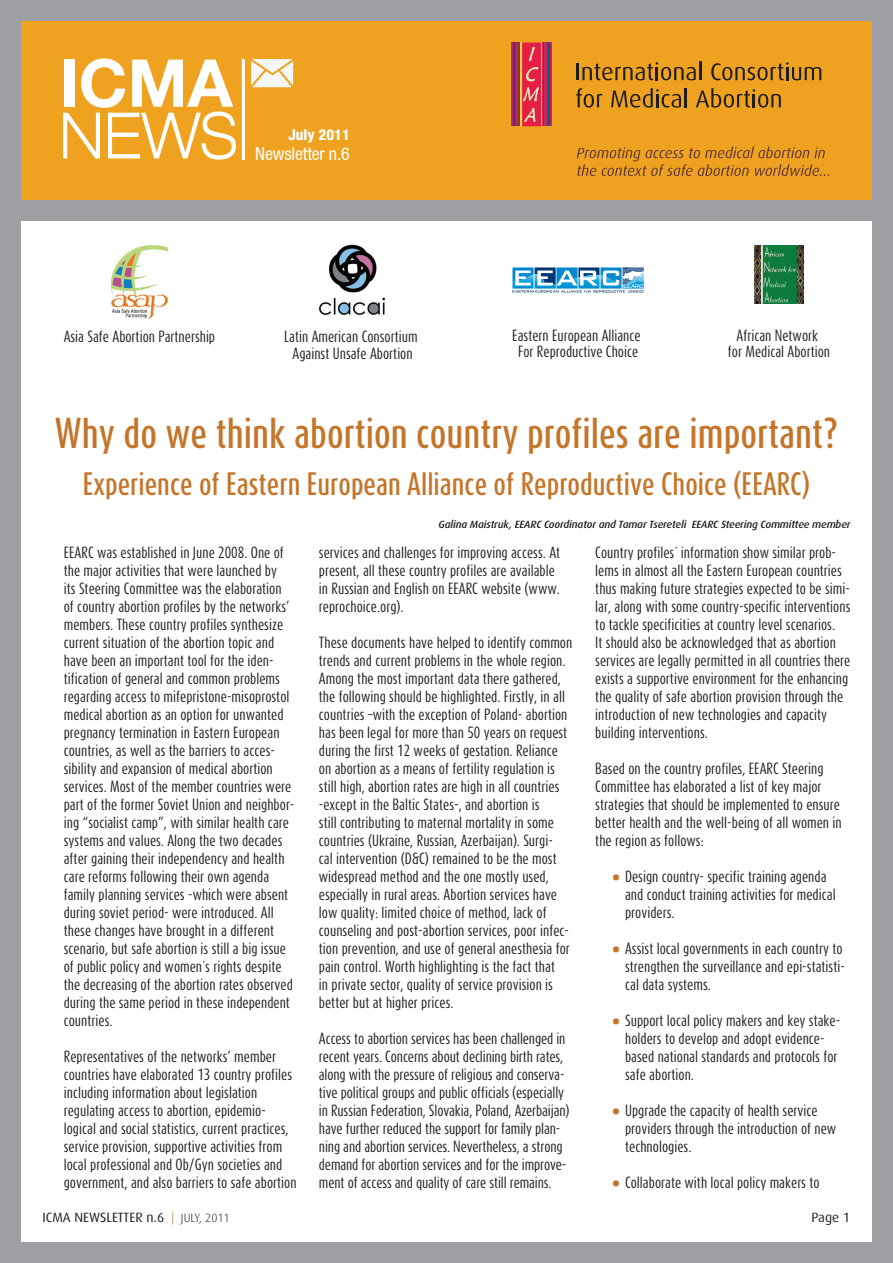
<style>
.page{position:relative;width:893px;height:1263px;background:#9d9fa2}
.page>*{position:absolute;margin:0;border:0;box-sizing:border-box;transform-origin:0 0}
.t1{font:700 66px "Helvetica 75";color:#fff}
.t2{font:300 expanded 64.2px "Helvetica 43";color:#fff;scale:.87 1}
.t3{font:500 36px "Dax Compact";color:#c47529}
.t4{font:500 27px "Dax Compact";color:#c47529}
.t5{font:condensed 18px "Helvetica 57";letter-spacing:-.01em;color:#fff}
.t6{font:800 condensed 15px "Helvetica 87";color:#fff}
.bullets{font:13.5px/18px "Dax Compact";color:#231f20}
.Paragraph_Style_1{font:13.5px "Dax";color:#231f20}
.Title_2{font:italic 500 10.5px "Dax";letter-spacing:-.01em;color:#231f20}
.s1{font-family:"Dax Wide";font-weight:900;color:#c47529}
.s2{font-weight:300;font-size:12px;color:#cb6627}
.s3{font-weight:300;font-size:12px}
</style>
<div class="page">
<div style="left:21px;top:221px;width:851px;height:1021px;background:#fff"></div>
<div style="left:21px;top:21px;width:851px;height:179px;background:#eea21f"></div>
<hr style="left:684px;top:88px;width:3px;height:19px;background:#201d1e">
<svg style="left:711px;top:62px;width:110px;height:18px"></svg>
<svg style="left:696px;top:88px;width:85px;height:20px"></svg>
<svg style="left:611px;top:88px;width:70px;height:20px"></svg>
<hr style="left:576px;top:64px;width:3px;height:16px;background:#201d1e">
<svg style="left:582px;top:61px;width:119px;height:19px"></svg>
<svg style="left:576px;top:88px;width:27px;height:20px"></svg>
<hr style="left:541px;top:43px;width:2px;height:83px;background:#fecd33">
<hr style="left:543px;top:43px;width:2px;height:83px;background:#793846">
<hr style="left:543px;top:43px;width:1px;height:83px;background:#e71e44">
<hr style="left:545px;top:43px;width:2px;height:83px;background:#be2961">
<hr style="left:547px;top:43px;width:2px;height:83px;background:#354c7f">
<hr style="left:549px;top:43px;width:1px;height:83px;background:#722773">
<hr style="left:550px;top:43px;width:2px;height:83px;background:#b52a67">
<hr style="left:511px;top:43px;width:2px;height:83px;background:#b52a67">
<hr style="left:513px;top:43px;width:2px;height:83px;background:#722773">
<hr style="left:515px;top:43px;width:1px;height:83px;background:#354c7f">
<hr style="left:516px;top:43px;width:2px;height:83px;background:#be2961">
<hr style="left:518px;top:43px;width:2px;height:83px;background:#793846">
<hr style="left:520px;top:43px;width:2px;height:83px;background:#fecd33">
<svg style="left:522px;top:43px;width:19px;height:83px;background:#e53b55"></svg>
<svg style="left:577px;top:146px;width:252px;height:30px"></svg>
<svg style="left:512px;top:267px;width:132px;height:26px"></svg>
<img style="left:110px;top:245px;width:59px;height:74px">
<img style="left:319px;top:244px;width:66px;height:71px">
<img style="left:754px;top:246px;width:50px;height:57px">
<hr style="left:242px;top:59px;width:3px;height:101px;background:#fff">
<svg style="left:251px;top:59px;width:42px;height:28px"></svg>
<h1 class="t1" style="left:59px;top:42px;width:175px">ICMA</h1>
<h2 class="t2" style="left:59px;top:97px;width:206px">NEWS</h2>
<p class="t6" style="left:288px;top:125px;width:63px">July 2011</p>
<p class="t5" style="left:255px;top:143px;width:96px">Newsletter n.6</p>
<p class="bullets" style="left:64px;top:327px;width:153px">Asia Safe Abortion Partnership</p>
<p class="bullets" style="left:284px;top:329px;width:135px;line-height:16.2px;text-align:center">Latin American Consortium<br>Against Unsafe Abortion</p>
<p class="bullets" style="left:512px;top:327px;width:130px;line-height:16.2px;text-align:center">Eastern European Alliance<br>For Reproductive Choice</p>
<p class="bullets" style="left:728px;top:327px;width:104px;line-height:16.2px;text-align:center">African Network<br>for Medical Abortion</p>
<p class="t3" style="left:55px;top:410px;width:784px">Why do we think abortion country profiles are important?</p>
<p class="t4" style="left:83px;top:467px;width:729px">Experience of Eastern European Alliance of Reproductive Choice (EEARC)</p>
<p class="Title_2" style="left:438px;top:519px;width:413px">Galina Maistruk, EEARC Coordinator and Tamar Tsereteli EEARC Steering Committee member</p>
<p class="bullets" style="left:64px;top:543px;width:232px">EEARC was established in June 2008. One of the major activities that were launched by<br>its Steering Committee was the elaboration of country abortion profiles by the networks’ members. These country profiles synthesize current situation of the abortion topic and have been an important tool for the iden&shy;tification of general and common problems regarding access to mifepristone-misoprostol medical abortion as an option for unwanted pregnancy termination in Eastern European countries, as well as the barriers to acces&shy;sibility and expansion of medical abortion services. Most of the member countries were part of the former Soviet Union and neighbor&shy;ing “socialist camp”, with similar health care systems and values. Along the two decades after gaining their independency and health care reforms following their own agenda family planning services -which were absent during soviet period- were introduced. All these changes have brought in a different scenario, but safe abortion is still a big issue of public policy and women´s rights despite the decreasing of the abortion rates observed during the same period in these independent countries.</p>
<p class="bullets" style="left:64px;top:1047px;width:234px">Representatives of the networks’ member countries have elaborated 13 country profiles including information about legislation regulating access to abortion, epidemio&shy;logical and social statistics, current practices, service provision, supportive activities from local professional and Ob/Gyn societies and government, and also barriers to safe abortion</p>
<p class="bullets" style="left:319px;top:543px;width:243px">services and challenges for improving access. At present, all these country profiles are available in Russian and English on EEARC website (www. reprochoice.org).</p>
<p class="bullets" style="left:319px;top:633px;width:255px">These documents have helped to identify common trends and current problems in the whole region.<br>Among the most important data there gathered, the following should be highlighted. Firstly, in all countries –with the exception of Poland- abortion has been legal for more than 50 years on request during the first 12 weeks of gestation. Reliance on abortion as a means of fertility regulation is still high, abortion rates are high in all countries -except in the Baltic States-, and abortion is<br>still contributing to maternal mortality in some countries (Ukraine, Russian, Azerbaijan). Surgi-<br>cal intervention (D&amp;C) remained to be the most widespread method and the one mostly used, especially in rural areas. Abortion services have low quality: limited choice of method, lack of counseling and post-abortion services, poor infec&shy;tion prevention, and use of general anesthesia for pain control. Worth highlighting is the fact that<br>in private sector, quality of service provision is better but at higher prices.</p>
<p class="bullets" style="left:319px;top:1029px;width:252px">Access to abortion services has been challenged in recent years. Concerns about declining birth rates, along with the pressure of religious and conserva&shy;tive political groups and public officials (especially in Russian Federation, Slovakia, Poland, Azerbaijan) have further reduced the support for family plan&shy;ning and abortion services. Nevertheless, a strong demand for abortion services and for the improve&shy;ment of access and quality of care still remains.</p>
<p class="bullets" style="left:595px;top:543px;width:257px">Country profiles´ information show similar prob&shy;lems in almost all the Eastern European countries thus making future strategies expected to be simi&shy;lar, along with some country-specific interventions to tackle specificities at country level scenarios.<br>It should also be acknowledged that as abortion services are legally permitted in all countries there exists a supportive environment for the enhancing the quality of safe abortion provision through the introduction of new technologies and capacity building interventions.</p>
<p class="bullets" style="left:595px;top:759px;width:248px">Based on the country profiles, EEARC Steering Committee has elaborated a list of key major strategies that should be implemented to ensure better health and the well-being of all women in the region as follows:</p>
<p class="bullets" style="left:625px;top:867px;width:212px;text-indent:-13px"><span class="s1">•</span> Design country- specific training agenda and conduct training activities for medical providers.</p>
<p class="bullets" style="left:625px;top:939px;width:221px;text-indent:-13px"><span class="s1">•</span> Assist local governments in each country to strengthen the surveillance and epi-statisti&shy;cal data systems.</p>
<p class="bullets" style="left:625px;top:1011px;width:217px;text-indent:-13px"><span class="s1">•</span> Support local policy makers and key stake&shy;holders to develop and adopt evidence&shy;based national standards and protocols for safe abortion.</p>
<p class="bullets" style="left:625px;top:1101px;width:213px;text-indent:-13px"><span class="s1">•</span> Upgrade the capacity of health service providers through the introduction of new technologies.</p>
<p class="bullets" style="left:612px;top:1173px;width:209px"><span class="s1">•</span> Collaborate with local policy makers to</p>
<p class="Paragraph_Style_1" style="left:43px;top:1210px;width:189px">ICMA NEWSLETTER n.6 <span class="s2">|</span> <span class="s3">JULY, 2011</span></p>
<p class="Paragraph_Style_1" style="left:811px;top:1210px;width:40px">Page 1</p>
</div>
